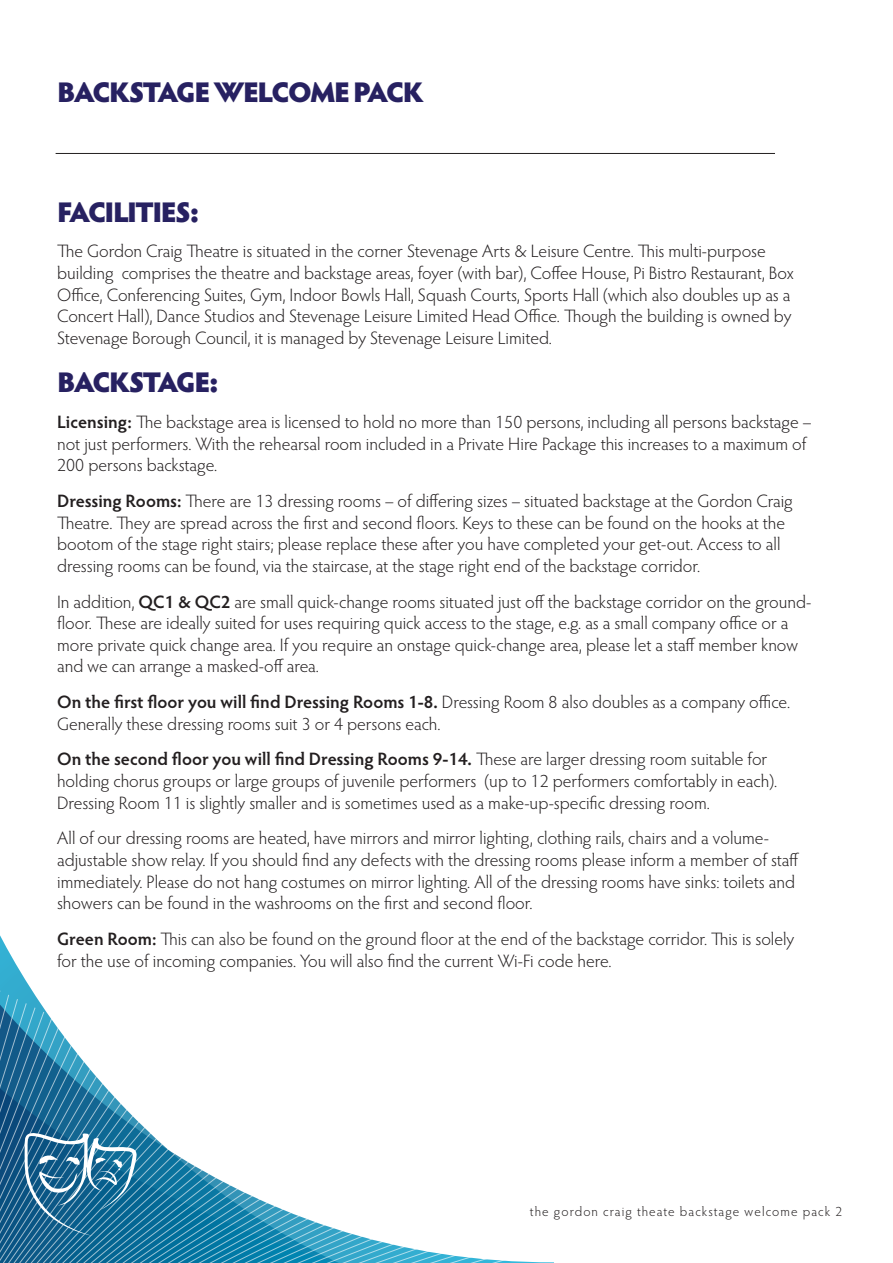
<style>
.page{position:relative;width:893px;height:1263px;background:#fff}
.page>*{position:absolute;margin:0;border:0;box-sizing:border-box;transform-origin:0 0}
.t1{font:900 28.5px "Hypatia Sans Pro";letter-spacing:-.06em;color:#272161}
.t2{font:300 18px/21.6px "Hypatia Sans Pro";color:#231f20}
.t3{font:300 13.5px "Hypatia Sans Pro";letter-spacing:.075em;color:#231f20}
.s1{font-weight:600}
</style>
<div class="page">
<svg style="left:0;top:935px;width:536px;height:328px"></svg>
<svg style="left:24px;top:1132px;width:113px;height:104px;background:#4081a5"></svg>
<hr style="left:56px;top:153px;width:719px;height:1px;background:#231f20">
<p class="t1" style="left:57px;top:71px;width:368px">BACKSTAGE WELCOME PACK</p>
<p class="t1" style="left:57px;top:191px;width:144px">FACILITIES:</p>
<p class="t2" style="left:57px;top:240px;width:738px">The Gordon Craig Theatre is situated in the corner Stevenage Arts &amp; Leisure Centre. This multi-purpose building comprises the theatre and backstage areas, foyer (with bar), Coffee House, Pi Bistro Restaurant, Box Office, Conferencing Suites, Gym, Indoor Bowls Hall, Squash Courts, Sports Hall (which also doubles up as a Concert Hall), Dance Studios and Stevenage Leisure Limited Head Office. Though the building is owned by Stevenage Borough Council, it is managed by Stevenage Leisure Limited.</p>
<p class="t1" style="left:57px;top:361px;width:163px">BACKSTAGE:</p>
<p class="t2" style="left:57px;top:411px;width:756px"><span class="s1">Licensing:</span> The backstage area is licensed to hold no more than 150 persons, including all persons backstage – not just performers. With the rehearsal room included in a Private Hire Package this increases to a maximum of<br>200 persons backstage.</p>
<p class="t2" style="left:57px;top:490px;width:737px"><span class="s1">Dressing Rooms:</span> There are 13 dressing rooms – of differing sizes – situated backstage at the Gordon Craig Theatre. They are spread across the first and second floors. Keys to these can be found on the hooks at the bootom of the stage right stairs; please replace these after you have completed your get-out. Access to all dressing rooms can be found, via the staircase, at the stage right end of the backstage corridor.</p>
<p class="t2" style="left:57px;top:590px;width:756px">In addition, <span class="s1">QC1 &amp; QC2</span> are small quick-change rooms situated just off the backstage corridor on the ground&shy;floor. These are ideally suited for uses requiring quick access to the stage, e.g. as a small company office or a more private quick change area. If you require an onstage quick-change area, please let a staff member know and we can arrange a masked-off area.</p>
<p class="t2" style="left:57px;top:691px;width:735px"><span class="s1">On the first floor you will find Dressing Rooms 1-8.</span> Dressing Room 8 also doubles as a company office.<br>Generally these dressing rooms suit 3 or 4 persons each.</p>
<p class="t2" style="left:57px;top:748px;width:722px"><span class="s1">On the second floor you will find Dressing Rooms 9-14.</span> These are larger dressing room suitable for holding chorus groups or large groups of juvenile performers (up to 12 performers comfortably in each).<br>Dressing Room 11 is slightly smaller and is sometimes used as a make-up-specific dressing room.</p>
<p class="t2" style="left:57px;top:827px;width:744px">All of our dressing rooms are heated, have mirrors and mirror lighting, clothing rails, chairs and a volume&shy;adjustable show relay. If you should find any defects with the dressing rooms please inform a member of staff immediately. Please do not hang costumes on mirror lighting. All of the dressing rooms have sinks: toilets and showers can be found in the washrooms on the first and second floor.</p>
<p class="t2" style="left:57px;top:928px;width:739px"><span class="s1">Green Room:</span> This can also be found on the ground floor at the end of the backstage corridor. This is solely for the use of incoming companies. You will also find the current Wi-Fi code here.</p>
<p class="t3" style="left:530px;top:1203px;width:314px">the gordon craig theate backstage welcome pack 2</p>
</div>
